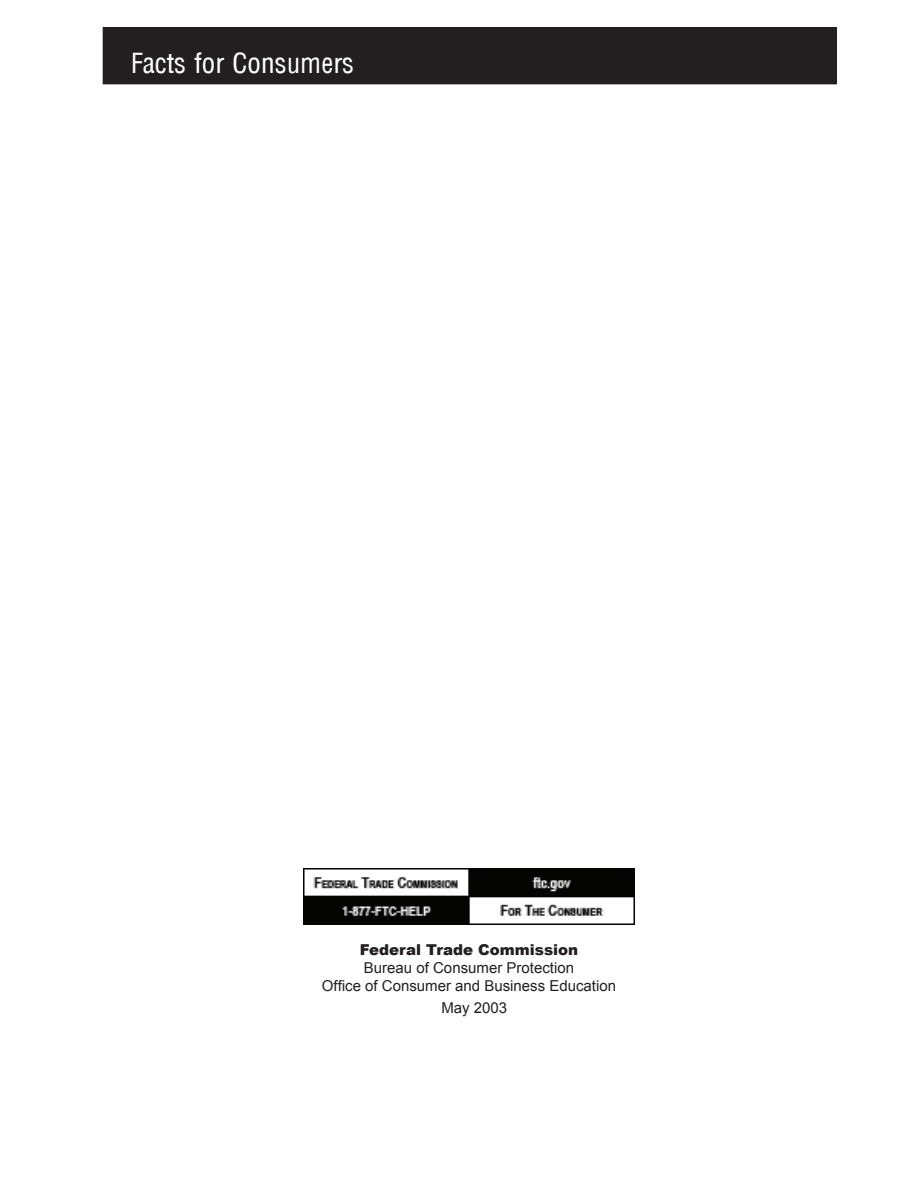
<style>
.page{position:relative;width:918px;height:1188px;background:#fff}
.page>*{position:absolute;margin:0;border:0;box-sizing:border-box;transform-origin:0 0}
.t1{font:condensed 27px "Arena";color:#fff}
.t2{font:15px/18px "Arial";color:#231f20;text-align:center}
.t3{font:900 15px "Arial";color:#231f20}
</style>
<div class="page">
<img style="left:304px;top:868px;width:330px;height:57px">
<div style="left:103px;top:28px;width:733px;height:56px;background:#231f20"></div>
<div style="left:103px;top:27px;width:734px;height:57px;border:2px solid #231f20"></div>
<p class="t1" style="left:131px;top:51px;width:225px">Facts for Consumers</p>
<p class="t3" style="left:360px;top:939px;width:220px">Federal Trade Commission</p>
<p class="t2" style="left:322px;top:959px;width:296px">Bureau of Consumer Protection<br>Office of Consumer and Business Education</p>
<p class="t2" style="left:441px;top:999px;width:67px">May 2003</p>
</div>
